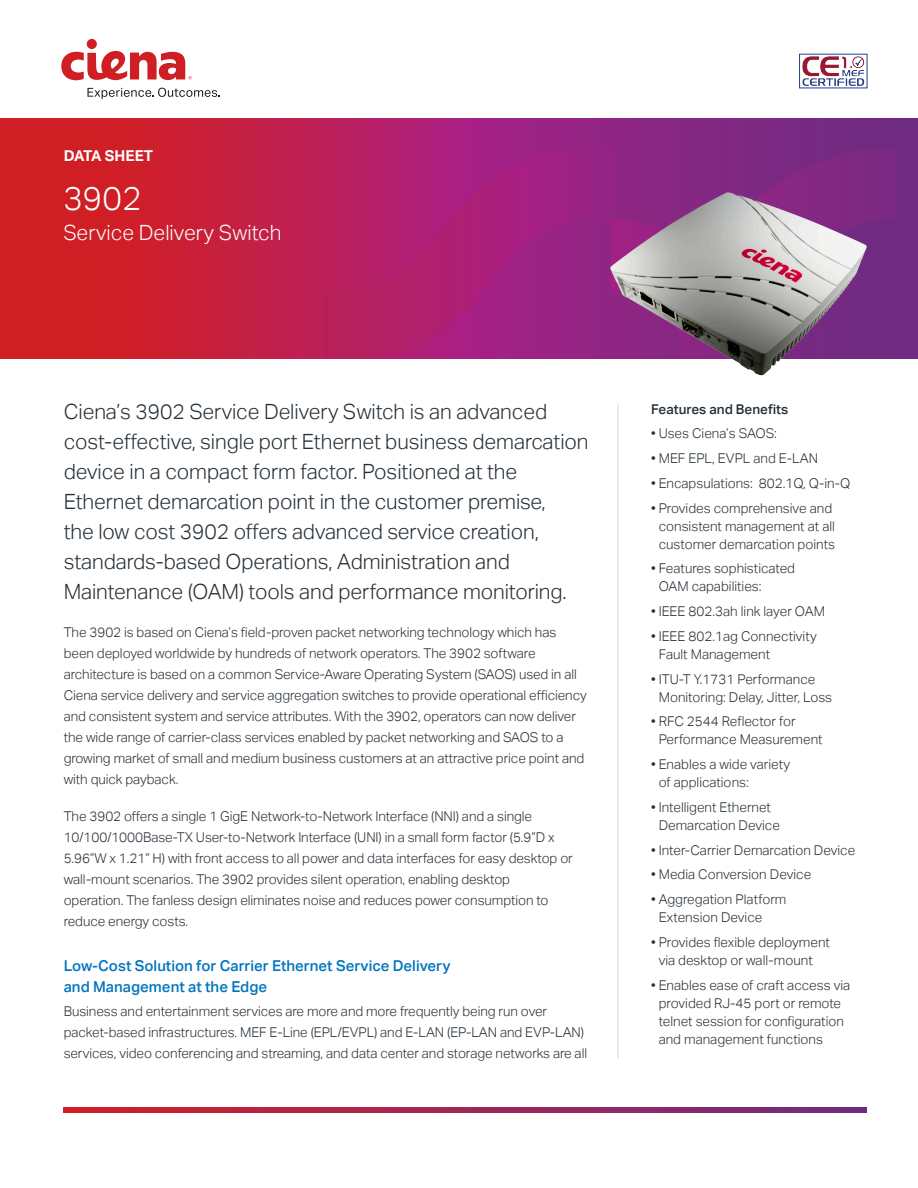
<style>
.page{position:relative;width:918px;height:1188px;background:#fff}
.page>*{position:absolute;margin:0;border:0;box-sizing:border-box;transform-origin:0 0}
.Product_Headline{font:300 33px "Aktiv Grotesk";color:#fff}
.Intro_Copy{font:300 21px/30px "Aktiv Grotesk";letter-spacing:-.005em;color:#252f37}
.Product_Subhead{font:300 21px "Aktiv Grotesk";color:#fff}
.Headline_for_body_co{font:500 15px/21px "Aktiv Grotesk";color:#0075be}
.Product_Headline-2{font:700 15px "Aktiv Grotesk";color:#fff}
.Body_Copy{font:300 13.5px/21px "Aktiv Grotesk";letter-spacing:-.005em;color:#252f37}
.Sidebar_Bullets{font:300 13.5px/18px "Aktiv Grotesk";color:#252f37}
.Sidebar_Headline{font:500 13.5px "Aktiv Grotesk";color:#252f37}
</style>
<div class="page">
<svg style="left:0;top:118px;width:918px;height:241px;background:#ba2046"></svg>
<svg style="left:683px;top:147px;width:215px;height:212px;background:#843d8c"></svg>
<svg style="left:324px;top:147px;width:287px;height:212px;background:#a82077"></svg>
<div style="left:87px;top:39px;width:10px;height:10px;background:#d01e25;border-radius:50%"></div>
<svg style="left:61px;top:51px;width:131px;height:29px"></svg>
<svg style="left:87px;top:88px;width:133px;height:11px"></svg>
<svg style="left:63px;top:1108px;width:804px;height:4px;background:#9f2654"></svg>
<hr style="left:618px;top:404px;width:1px;height:654px;background:#d7d9dc">
<img style="left:802px;top:56px;width:63px;height:30px">
<img style="left:610px;top:192px;width:213px;height:184px">
<p class="Product_Headline-2" style="left:64px;top:147px;width:91px">DATA SHEET</p>
<p class="Product_Headline" style="left:63px;top:179px;width:80px">3902</p>
<p class="Product_Subhead" style="left:63px;top:220px;width:220px">Service Delivery Switch</p>
<p class="Intro_Copy" style="left:64px;top:397px;width:526px">Ciena’s 3902 Service Delivery Switch is an advanced cost-effective, single port Ethernet business demarcation device in a compact form factor. Positioned at the Ethernet demarcation point in the customer premise,<br>the low cost 3902 offers advanced service creation, standards-based Operations, Administration and Maintenance (OAM) tools and performance monitoring.</p>
<p class="Body_Copy" style="left:64px;top:621px;width:525px">The 3902 is based on Ciena’s field-proven packet networking technology which has been deployed worldwide by hundreds of network operators. The 3902 software architecture is based on a common Service-Aware Operating System (SAOS) used in all Ciena service delivery and service aggregation switches to provide operational efficiency and consistent system and service attributes. With the 3902, operators can now deliver the wide range of carrier-class services enabled by packet networking and SAOS to a growing market of small and medium business customers at an attractive price point and with quick payback.</p>
<p class="Body_Copy" style="left:64px;top:806px;width:511px">The 3902 offers a single 1 GigE Network-to-Network Interface (NNI) and a single 10/100/1000Base-TX User-to-Network Interface (UNI) in a small form factor (5.9”D x 5.96”W x 1.21” H) with front access to all power and data interfaces for easy desktop or wall-mount scenarios. The 3902 provides silent operation, enabling desktop operation. The fanless design eliminates noise and reduces power consumption to reduce energy costs.</p>
<p class="Headline_for_body_co" style="left:64px;top:955px;width:388px">Low-Cost Solution for Carrier Ethernet Service Delivery and Management at the Edge</p>
<p class="Body_Copy" style="left:64px;top:1001px;width:525px">Business and entertainment services are more and more frequently being run over packet-based infrastructures. MEF E-Line (EPL/EVPL) and E-LAN (EP-LAN and EVP-LAN) services, video conferencing and streaming, and data center and storage networks are all</p>
<p class="Sidebar_Headline" style="left:651px;top:401px;width:139px">Features and Benefits</p>
<p class="Sidebar_Bullets" style="left:651px;top:425px;width:127px">• Uses Ciena’s SAOS:</p>
<p class="Sidebar_Bullets" style="left:651px;top:449px;width:168px">• MEF EPL, EVPL and E-LAN</p>
<p class="Sidebar_Bullets" style="left:651px;top:474px;width:201px">• Encapsulations: 802.1Q, Q-in-Q</p>
<p class="Sidebar_Bullets" style="left:651px;top:499px;width:186px;text-align:center">• Provides comprehensive and consistent management at all customer demarcation points</p>
<p class="Sidebar_Bullets" style="left:659px;top:560px;width:138px;text-indent:-8px">• Features sophisticated<br>OAM capabilities:</p>
<p class="Sidebar_Bullets" style="left:651px;top:602px;width:175px">• IEEE 802.3ah link layer OAM</p>
<p class="Sidebar_Bullets" style="left:659px;top:627px;width:160px;text-indent:-8px">• IEEE 802.1ag Connectivity<br>Fault Management</p>
<p class="Sidebar_Bullets" style="left:659px;top:670px;width:175px;text-indent:-8px">• ITU-T Y.1731 Performance<br>Monitoring: Delay, Jitter, Loss</p>
<p class="Sidebar_Bullets" style="left:659px;top:713px;width:166px;text-indent:-8px">• RFC 2544 Reflector for<br>Performance Measurement</p>
<p class="Sidebar_Bullets" style="left:659px;top:755px;width:133px;text-indent:-8px">• Enables a wide variety of applications:</p>
<p class="Sidebar_Bullets" style="left:659px;top:798px;width:123px;text-indent:-8px">• Intelligent Ethernet<br>Demarcation Device</p>
<p class="Sidebar_Bullets" style="left:651px;top:841px;width:206px">• Inter-Carrier Demarcation Device</p>
<p class="Sidebar_Bullets" style="left:651px;top:866px;width:162px">• Media Conversion Device</p>
<p class="Sidebar_Bullets" style="left:659px;top:890px;width:129px;text-indent:-8px">• Aggregation Platform<br>Extension Device</p>
<p class="Sidebar_Bullets" style="left:659px;top:933px;width:173px;text-indent:-8px">• Provides flexible deployment via desktop or wall-mount</p>
<p class="Sidebar_Bullets" style="left:659px;top:976px;width:193px;text-indent:-8px">• Enables ease of craft access via provided RJ-45 port or remote telnet session for configuration and management functions</p>
</div>
